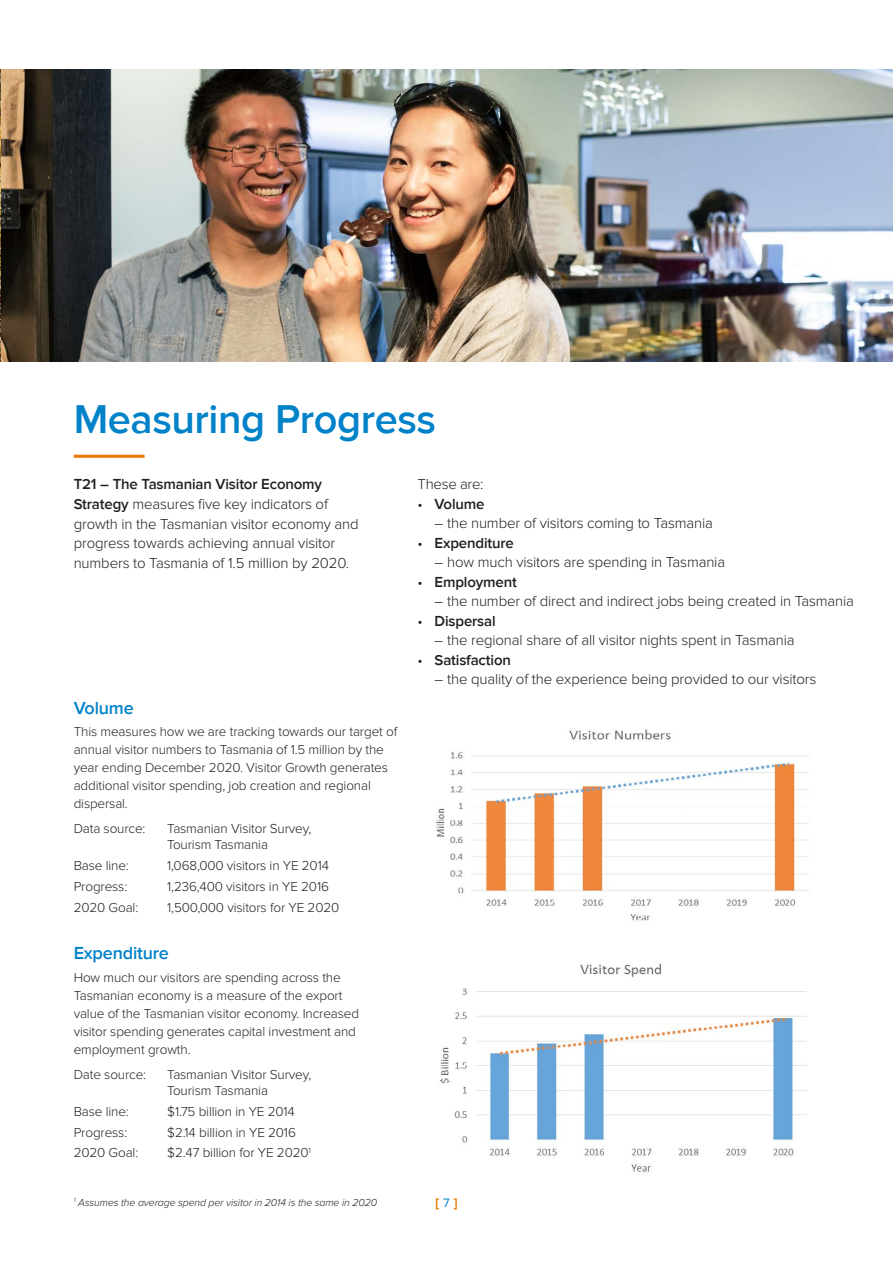
<style>
.page{position:relative;width:893px;height:1263px;background:#fff}
.page>*{position:absolute;margin:0;border:0;box-sizing:border-box;transform-origin:0 0}
.t1{font:600 41.4px "Proxima Nova";letter-spacing:-.01em;color:#0082c9}
.t2{font:600 18px "Proxima Nova";letter-spacing:-.01em;color:#0082c9}
.t3{font:300 15px/19.6px "Proxima Nova";letter-spacing:-.01em;color:#231f20}
.t4{font:600 15px "Proxima Nova";letter-spacing:-.01em;color:#231f20}
.t5{font:300 13.5px/18px "Proxima Nova";letter-spacing:-.01em;color:#231f20}
.t6{font:12.6px "Proxima Nova Extrabld";color:#ed7700}
.t7{font:italic 300 10.5px "Proxima Nova";letter-spacing:-.01em;color:#231f20}
.s1{font-weight:600}
.s2{font-weight:300}
.s3{font-family:"Proxima Nova";color:#0082c9}
</style>
<div class="page">
<hr style="left:74px;top:455px;width:71px;height:3px;background:#ed7700">
<img style="left:0;top:69px;width:893px;height:292px">
<img style="left:436px;top:729px;width:373px;height:192px">
<img style="left:439px;top:963px;width:368px;height:209px">
<h1 class="t1" style="left:74px;top:396px;width:364px">Measuring Progress</h1>
<p class="t3" style="left:74px;top:474px;width:287px"><span class="s1">T21 – The Tasmanian Visitor Economy Strategy</span> measures five key indicators of growth in the Tasmanian visitor economy and progress towards achieving annual visitor numbers to Tasmania of 1.5 million by 2020.</p>
<h2 class="t2" style="left:74px;top:697px;width:62px">Volume</h2>
<p class="t5" style="left:74px;top:723px;width:325px">This measures how we are tracking towards our target of annual visitor numbers to Tasmania of 1.5 million by the year ending December 2020. Visitor Growth generates additional visitor spending, job creation and regional dispersal.</p>
<p class="t5" style="left:74px;top:819px;width:73px">Data source:</p>
<p class="t5" style="left:167px;top:820px;width:146px;line-height:16.5px">Tasmanian Visitor Survey,<br>Tourism Tasmania</p>
<p class="t5" style="left:74px;top:857px;width:57px">Base line:</p>
<p class="t5" style="left:167px;top:857px;width:163px">1,068,000 visitors in YE 2014</p>
<p class="t5" style="left:74px;top:877px;width:55px">Progress:</p>
<p class="t5" style="left:167px;top:877px;width:163px">1,236,400 visitors in YE 2016</p>
<p class="t5" style="left:74px;top:898px;width:66px">2020 Goal:</p>
<p class="t5" style="left:167px;top:898px;width:174px">1,500,000 visitors for YE 2020</p>
<h2 class="t2" style="left:74px;top:943px;width:97px">Expenditure</h2>
<p class="t5" style="left:74px;top:968px;width:287px">How much our visitors are spending across the Tasmanian economy is a measure of the export value of the Tasmanian visitor economy. Increased visitor spending generates capital investment and employment growth.</p>
<p class="t5" style="left:74px;top:1065px;width:74px">Date source:</p>
<p class="t5" style="left:167px;top:1066px;width:146px;line-height:16.5px">Tasmanian Visitor Survey,<br>Tourism Tasmania</p>
<p class="t5" style="left:74px;top:1102px;width:57px">Base line:</p>
<p class="t5" style="left:167px;top:1102px;width:129px">$1.75 billion in YE 2014</p>
<p class="t5" style="left:74px;top:1123px;width:55px">Progress:</p>
<p class="t5" style="left:167px;top:1123px;width:130px">$2.14 billion in YE 2016</p>
<p class="t5" style="left:74px;top:1144px;width:66px">2020 Goal:</p>
<p class="t5" style="left:167px;top:1144px;width:145px">$2.47 billion for YE 2020<sup>1</sup></p>
<p class="t7" style="left:74px;top:1196px;width:305px"><sup>1</sup> Assumes the average spend per visitor in 2014 is the same in 2020</p>
<p class="t3" style="left:418px;top:474px;width:67px">These are:</p>
<p class="t4" style="left:418px;top:495px;width:69px"><span class="s2">•</span> Volume</p>
<p class="t3" style="left:435px;top:513px;width:280px">– the number of visitors coming to Tasmania</p>
<p class="t4" style="left:418px;top:534px;width:98px"><span class="s2">•</span> Expenditure</p>
<p class="t3" style="left:435px;top:552px;width:292px">– how much visitors are spending in Tasmania</p>
<p class="t4" style="left:418px;top:573px;width:101px"><span class="s2">•</span> Employment</p>
<p class="t3" style="left:435px;top:591px;width:421px">– the number of direct and indirect jobs being created in Tasmania</p>
<p class="t4" style="left:418px;top:612px;width:80px"><span class="s2">•</span> Dispersal</p>
<p class="t3" style="left:435px;top:630px;width:361px">– the regional share of all visitor nights spent in Tasmania</p>
<p class="t4" style="left:418px;top:651px;width:95px"><span class="s2">•</span> Satisfaction</p>
<p class="t3" style="left:435px;top:669px;width:383px">– the quality of the experience being provided to our visitors</p>
<p class="t6" style="left:435px;top:1196px;width:23px">[ <span class="s3">7</span> ]</p>
</div>
